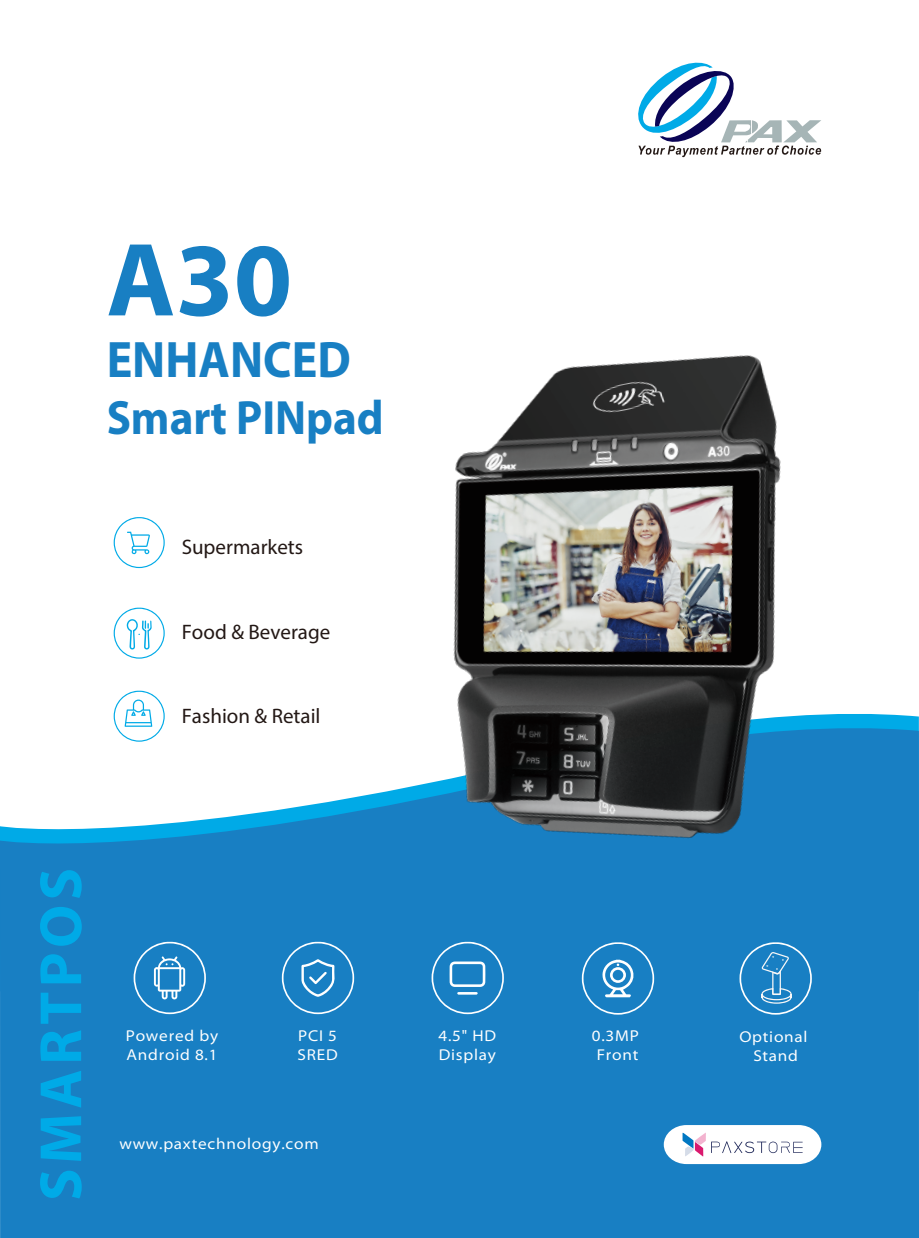
<style>
.page{position:relative;width:919px;height:1238px;background:#fff}
.page>*{position:absolute;margin:0;border:0;box-sizing:border-box;transform-origin:0 0}
.t1{font:700 105px "Myriad Pro";color:#187fc3}
.t2{font:700 60px "Myriad Pro";letter-spacing:.075em;color:#00aae7}
.t3{font:700 51.6px "Myriad Pro";color:#187fc3;scale:.93 1}
.t4{font:700 48.3px "Myriad Pro";color:#187fc3;scale:.93 1}
.t5{font:21px "Myriad Pro";color:#231815}
.t6{font:semi-expanded 15.75px/18.9px "Myriad Pro";letter-spacing:.05em;color:#fff}
</style>
<div class="page">
<svg style="left:0;top:716px;width:918px;height:521px;background:#2f8dc9"></svg>
<svg style="left:663px;top:1124px;width:158px;height:39px"></svg>
<svg style="left:638px;top:62px;width:183px;height:95px"></svg>
<svg style="left:282px;top:941px;width:72px;height:73px;background:#358fca"></svg>
<svg style="left:114px;top:607px;width:51px;height:51px"></svg>
<svg style="left:114px;top:690px;width:51px;height:51px"></svg>
<svg style="left:581px;top:942px;width:73px;height:72px;background:#3b92cc"></svg>
<svg style="left:134px;top:941px;width:72px;height:73px;background:#3991cb"></svg>
<svg style="left:431px;top:942px;width:73px;height:72px;background:#368fca"></svg>
<svg style="left:114px;top:517px;width:51px;height:51px"></svg>
<svg style="left:739px;top:942px;width:72px;height:72px;background:#348ec9"></svg>
<img style="left:314px;top:355px;width:604px;height:587px">
<h1 class="t1" style="left:107px;top:211px;width:187px">A30</h1>
<h3 class="t3" style="left:107px;top:325px;width:264px">ENHANCED</h3>
<h3 class="t4" style="left:107px;top:386px;width:299px">Smart PINpad</h3>
<h3 class="t5" style="left:182px;top:533px;width:123px">Supermarkets</h3>
<h3 class="t5" style="left:182px;top:619px;width:150px">Food &amp; Beverage</h3>
<h3 class="t5" style="left:182px;top:703px;width:140px">Fashion &amp; Retail</h3>
<h2 class="t2" style="left:22px;top:1200px;width:334px;rotate:-90deg">SMARTPOS</h2>
<p class="t6" style="left:126px;top:1026px;width:94px">Powered by<br>Android 8.1</p>
<p class="t6" style="left:438px;top:1026px;width:59px">4.5" HD<br>Display</p>
<p class="t6" style="left:592px;top:1026px;width:48px">0.3MP<br>Front</p>
<p class="t6" style="left:297px;top:1026px;width:42px">PCI 5<br>SRED</p>
<p class="t6" style="left:739px;top:1027px;width:70px;text-align:center">Optional<br>Stand</p>
<p class="t6" style="left:119px;top:1134px;width:201px">www.paxtechnology.com</p>
</div>
